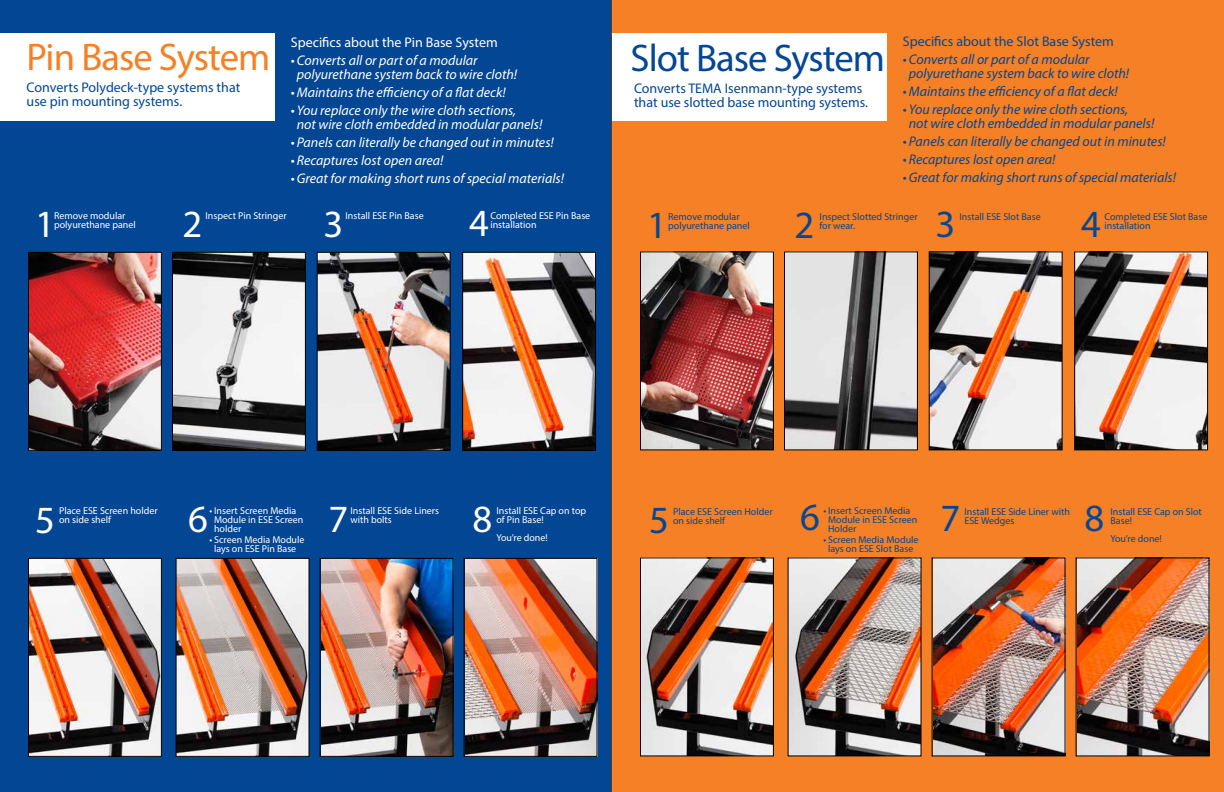
<style>
.page{position:relative;width:1224px;height:792px;background:#fff}
.page>*{position:absolute;margin:0;border:0;box-sizing:border-box;transform-origin:0 0}
.t1{font:38.6px "Myriad Pro";letter-spacing:-.025em;color:#034694}
.t2{font:38.6px "Myriad Pro";letter-spacing:-.025em;color:#f58025}
.t3{font:38.6px "Myriad Pro";color:#fff}
.t4{font:italic 14px/14px "Myriad Pro";color:#fff}
.t5{font:italic 14px/14px "Myriad Pro";color:#034694}
.t6{font:14px/14px "Myriad Pro";color:#034694}
.t7{font:14px "Myriad Pro";color:#fff}
.t8{font:10px/9px "Myriad Pro";color:#034694}
.t9{font:10px/9px "Myriad Pro";color:#fff}
</style>
<div class="page">
<div style="left:0;top:0;width:612px;height:792px;background:#034694"></div>
<img style="left:30px;top:254px;width:130px;height:195px">
<div style="left:28px;top:252px;width:134px;height:199px;border:1px solid #000"></div>
<img style="left:174px;top:254px;width:130px;height:195px">
<div style="left:172px;top:252px;width:134px;height:199px;border:1px solid #000"></div>
<img style="left:319px;top:254px;width:130px;height:195px">
<div style="left:317px;top:252px;width:134px;height:199px;border:1px solid #000"></div>
<img style="left:464px;top:254px;width:130px;height:195px">
<div style="left:462px;top:252px;width:134px;height:199px;border:1px solid #000"></div>
<img style="left:30px;top:560px;width:130px;height:195px">
<div style="left:28px;top:558px;width:134px;height:199px;border:1px solid #000"></div>
<img style="left:178px;top:560px;width:130px;height:195px">
<div style="left:176px;top:558px;width:134px;height:199px;border:1px solid #000"></div>
<img style="left:322px;top:560px;width:130px;height:195px">
<div style="left:320px;top:558px;width:134px;height:199px;border:1px solid #000"></div>
<img style="left:466px;top:560px;width:130px;height:195px">
<div style="left:464px;top:558px;width:134px;height:199px;border:1px solid #000"></div>
<div style="left:0;top:33px;width:274px;height:88px;background:#fff"></div>
<div style="left:612px;top:0;width:612px;height:792px;background:#f58025"></div>
<div style="left:612px;top:33px;width:274px;height:88px;background:#fff"></div>
<img style="left:642px;top:253px;width:130px;height:195px">
<div style="left:640px;top:251px;width:134px;height:199px;border:1px solid #000"></div>
<img style="left:786px;top:253px;width:130px;height:195px">
<div style="left:784px;top:251px;width:134px;height:199px;border:1px solid #000"></div>
<img style="left:931px;top:253px;width:130px;height:195px">
<div style="left:929px;top:251px;width:134px;height:199px;border:1px solid #000"></div>
<img style="left:1076px;top:253px;width:130px;height:195px">
<div style="left:1074px;top:251px;width:134px;height:199px;border:1px solid #000"></div>
<img style="left:642px;top:559px;width:130px;height:195px">
<div style="left:640px;top:557px;width:134px;height:199px;border:1px solid #000"></div>
<img style="left:790px;top:559px;width:130px;height:195px">
<img style="left:934px;top:559px;width:130px;height:195px">
<div style="left:932px;top:557px;width:134px;height:199px;border:1px solid #000"></div>
<img style="left:1078px;top:559px;width:130px;height:195px">
<div style="left:1076px;top:557px;width:134px;height:199px;border:1px solid #000"></div>
<h1 class="t2" style="left:27px;top:34px;width:245px">Pin Base System</h1>
<h2 class="t6" style="left:27px;top:80px;width:215px">Converts Polydeck-type systems that use pin mounting systems.</h2>
<h2 class="t7" style="left:291px;top:33px;width:208px">Specifics about the Pin Base System</h2>
<h2 class="t4" style="left:297px;top:53px;width:222px;text-indent:-6px">• Converts all or part of a modular polyurethane system back to wire cloth!</h2>
<h2 class="t4" style="left:291px;top:85px;width:216px">•Maintains the efficiency of a flat deck!</h2>
<h2 class="t4" style="left:297px;top:103px;width:247px;text-indent:-6px">• You replace only the wire cloth sections,<br>not wire cloth embedded in modular panels!</h2>
<h2 class="t4" style="left:291px;top:135px;width:264px">• Panels can literally be changed out in minutes!</h2>
<h2 class="t4" style="left:291px;top:153px;width:154px">• Recaptures lost open area!</h2>
<h2 class="t4" style="left:291px;top:171px;width:275px">•Great for making short runs of special materials!</h2>
<h1 class="t1" style="left:631px;top:34px;width:256px">Slot Base System</h1>
<h2 class="t6" style="left:634px;top:81px;width:236px">Converts TEMA Isenmann-type systems that use slotted base mounting systems.</h2>
<h2 class="t6" style="left:903px;top:34px;width:213px">Specifics about the Slot Base System</h2>
<h2 class="t5" style="left:909px;top:52px;width:222px;text-indent:-6px">• Converts all or part of a modular polyurethane system back to wire cloth!</h2>
<h2 class="t5" style="left:903px;top:84px;width:216px">•Maintains the efficiency of a flat deck!</h2>
<h2 class="t5" style="left:909px;top:102px;width:247px;text-indent:-6px">• You replace only the wire cloth sections,<br>not wire cloth embedded in modular panels!</h2>
<h2 class="t5" style="left:903px;top:134px;width:264px">• Panels can literally be changed out in minutes!</h2>
<h2 class="t5" style="left:903px;top:152px;width:154px">• Recaptures lost open area!</h2>
<h2 class="t5" style="left:903px;top:170px;width:275px">•Great for making short runs of special materials!</h2>
<h1 class="t3" style="left:35px;top:200px;width:21px">1</h1>
<p class="t9" style="left:54px;top:211px;width:83px">Remove modular polyurethane panel</p>
<h1 class="t3" style="left:183px;top:200px;width:21px">2</h1>
<h1 class="t3" style="left:324px;top:200px;width:21px">3</h1>
<h1 class="t3" style="left:469px;top:200px;width:21px">4</h1>
<p class="t9" style="left:345px;top:211px;width:80px">Install ESE Pin Base</p>
<p class="t9" style="left:490px;top:211px;width:101px">Completed ESE Pin Base installation</p>
<p class="t9" style="left:205px;top:211px;width:83px">Inspect Pin Stringer</p>
<h1 class="t1" style="left:647px;top:201px;width:21px">1</h1>
<h1 class="t1" style="left:795px;top:201px;width:21px">2</h1>
<h1 class="t1" style="left:936px;top:201px;width:21px">3</h1>
<h1 class="t1" style="left:1081px;top:200px;width:21px">4</h1>
<p class="t8" style="left:959px;top:212px;width:83px">Install ESE Slot Base</p>
<p class="t8" style="left:1104px;top:212px;width:104px">Completed ESE Slot Base installation</p>
<p class="t8" style="left:668px;top:212px;width:83px">Remove modular polyurethane panel</p>
<p class="t8" style="left:820px;top:212px;width:100px">Inspect Slotted Stringer for wear.</p>
<h1 class="t3" style="left:35px;top:496px;width:21px">5</h1>
<h1 class="t3" style="left:188px;top:495px;width:21px">6</h1>
<h1 class="t3" style="left:329px;top:496px;width:21px">7</h1>
<h1 class="t3" style="left:472px;top:496px;width:21px">8</h1>
<p class="t9" style="left:214px;top:506px;width:91px;text-indent:-5px">• Insert Screen Media<br>Module in ESE Screen holder</p>
<p class="t9" style="left:210px;top:535px;width:97px;text-align:center">• Screen Media Module lays on ESE Pin Base</p>
<p class="t9" style="left:350px;top:506px;width:90px">Install ESE Side Liners with bolts</p>
<p class="t9" style="left:496px;top:506px;width:91px">Install ESE Cap on top of Pin Base!</p>
<p class="t9" style="left:496px;top:533px;width:53px">You’re done!</p>
<p class="t9" style="left:59px;top:506px;width:100px">Place ESE Screen holder on side shelf</p>
<h1 class="t1" style="left:649px;top:496px;width:21px">5</h1>
<h1 class="t1" style="left:800px;top:494px;width:21px">6</h1>
<h1 class="t1" style="left:941px;top:494px;width:21px">7</h1>
<h1 class="t1" style="left:1085px;top:494px;width:21px">8</h1>
<p class="t8" style="left:828px;top:506px;width:91px;text-indent:-5px">• Insert Screen Media<br>Module in ESE Screen<br>Holder</p>
<p class="t8" style="left:824px;top:535px;width:97px;text-align:center">• Screen Media Module lays on ESE Slot Base</p>
<p class="t8" style="left:964px;top:507px;width:107px">Install ESE Side Liner with<br>ESE Wedges</p>
<p class="t8" style="left:1110px;top:507px;width:93px">Install ESE Cap on Slot<br>Base!</p>
<p class="t8" style="left:1110px;top:534px;width:53px">You’re done!</p>
<p class="t8" style="left:673px;top:507px;width:101px">Place ESE Screen Holder on side shelf</p>
</div>
